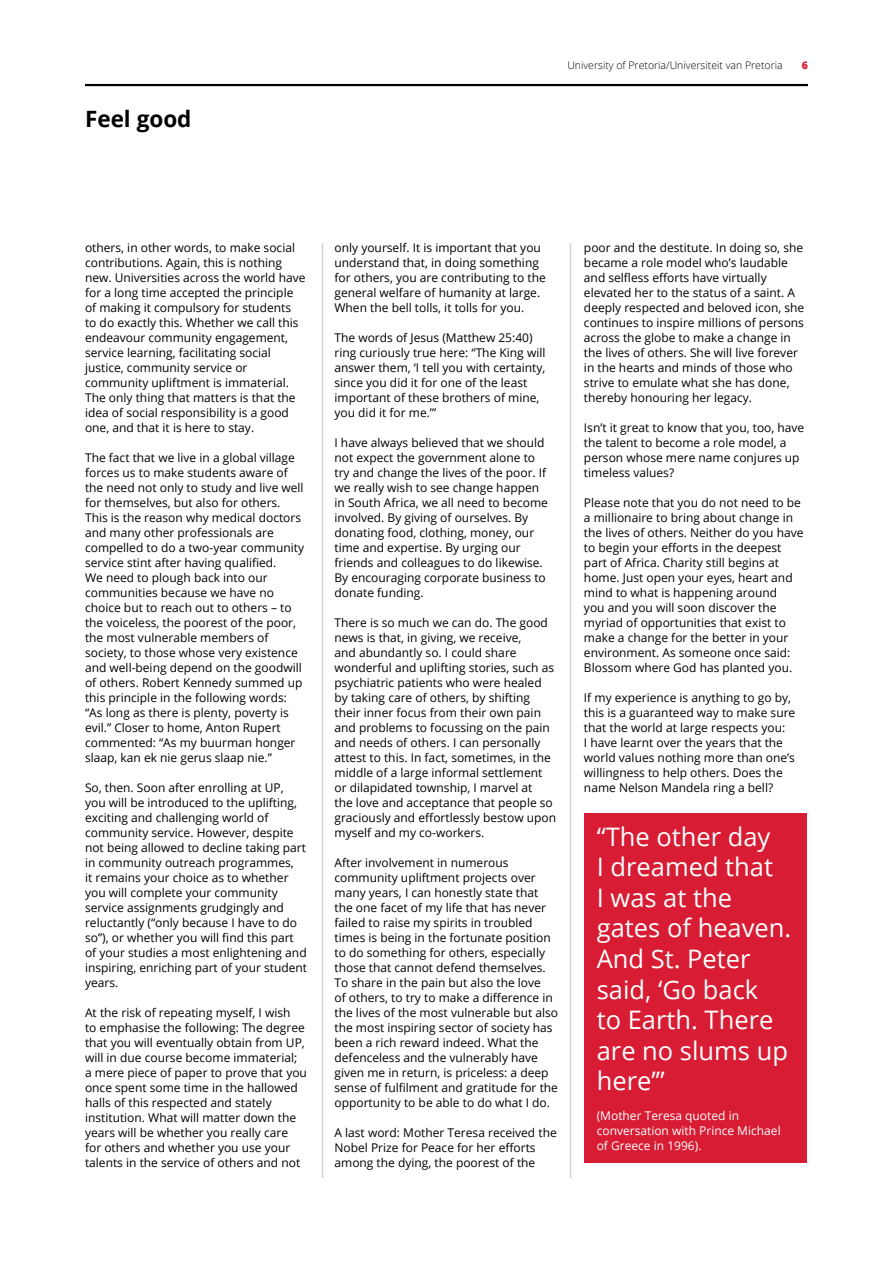
<style>
.page{position:relative;width:893px;height:1263px;background:#fff}
.page>*{position:absolute;margin:0;border:0;box-sizing:border-box;transform-origin:0 0}
.t1{font:25.5px/30.6px "Open Sans";color:#fff}
.t2{font:700 22.5px "Open Sans";color:#000}
.t3{font:12px/15px "Open Sans";color:#000}
.t4{font:12px/15px "Open Sans";color:#fff}
.t5{font:300 10.5px "Open Sans";color:#000}
.t6{font:800 10.5px "Open Sans";color:#d71c33}
</style>
<div class="page">
<div style="left:584px;top:813px;width:222px;height:350px;background:#d71c33"></div>
<hr style="left:322px;top:243px;width:1px;height:935px;background:#d1d3d4">
<hr style="left:570px;top:243px;width:1px;height:935px;background:#d1d3d4">
<hr style="left:85px;top:84px;width:723px;height:2px;background:#000">
<h2 class="t2" style="left:85px;top:103px;width:108px">Feel good</h2>
<p class="t5" style="left:567px;top:58px;width:217px">University of Pretoria/Universiteit van Pretoria</p>
<p class="t6" style="left:802px;top:57px;width:8px">6</p>
<p class="t3" style="left:85px;top:240px;width:222px">others, in other words, to make social contributions. Again, this is nothing new. Universities across the world have for a long time accepted the principle of making it compulsory for students to do exactly this. Whether we call this endeavour community engagement, service learning, facilitating social justice, community service or community upliftment is immaterial.<br>The only thing that matters is that the idea of social responsibility is a good one, and that it is here to stay.</p>
<p class="t3" style="left:85px;top:450px;width:221px">The fact that we live in a global village forces us to make students aware of the need not only to study and live well for themselves, but also for others.<br>This is the reason why medical doctors and many other professionals are compelled to do a two-year community service stint after having qualified.<br>We need to plough back into our communities because we have no choice but to reach out to others – to the voiceless, the poorest of the poor, the most vulnerable members of society, to those whose very existence and well-being depend on the goodwill of others. Robert Kennedy summed up this principle in the following words: “As long as there is plenty, poverty is evil.” Closer to home, Anton Rupert commented: “As my buurman honger slaap, kan ek nie gerus slaap nie.”</p>
<p class="t3" style="left:85px;top:780px;width:224px">So, then. Soon after enrolling at UP, you will be introduced to the uplifting, exciting and challenging world of community service. However, despite not being allowed to decline taking part in community outreach programmes,<br>it remains your choice as to whether you will complete your community service assignments grudgingly and reluctantly (“only because I have to do so”), or whether you will find this part of your studies a most enlightening and inspiring, enriching part of your student years.</p>
<p class="t3" style="left:85px;top:1005px;width:223px">At the risk of repeating myself, I wish<br>to emphasise the following: The degree that you will eventually obtain from UP, will in due course become immaterial; a mere piece of paper to prove that you once spent some time in the hallowed halls of this respected and stately institution. What will matter down the years will be whether you really care for others and whether you use your talents in the service of others and not</p>
<p class="t3" style="left:334px;top:240px;width:213px">only yourself. It is important that you understand that, in doing something for others, you are contributing to the general welfare of humanity at large.<br>When the bell tolls, it tolls for you.</p>
<p class="t3" style="left:334px;top:330px;width:212px">The words of Jesus (Matthew 25:40) ring curiously true here: “The King will answer them, ‘I tell you with certainty, since you did it for one of the least important of these brothers of mine, you did it for me.’”</p>
<p class="t3" style="left:334px;top:435px;width:215px">I have always believed that we should not expect the government alone to try and change the lives of the poor. If we really wish to see change happen in South Africa, we all need to become involved. By giving of ourselves. By donating food, clothing, money, our time and expertise. By urging our friends and colleagues to do likewise.<br>By encouraging corporate business to donate funding.</p>
<p class="t3" style="left:334px;top:615px;width:223px">There is so much we can do. The good news is that, in giving, we receive,<br>and abundantly so. I could share wonderful and uplifting stories, such as psychiatric patients who were healed by taking care of others, by shifting their inner focus from their own pain and problems to focussing on the pain and needs of others. I can personally attest to this. In fact, sometimes, in the middle of a large informal settlement or dilapidated township, I marvel at<br>the love and acceptance that people so graciously and effortlessly bestow upon myself and my co-workers.</p>
<p class="t3" style="left:334px;top:855px;width:225px">After involvement in numerous community upliftment projects over many years, I can honestly state that the one facet of my life that has never failed to raise my spirits in troubled times is being in the fortunate position to do something for others, especially those that cannot defend themselves.<br>To share in the pain but also the love<br>of others, to try to make a difference in the lives of the most vulnerable but also the most inspiring sector of society has been a rich reward indeed. What the defenceless and the vulnerably have given me in return, is priceless: a deep sense of fulfilment and gratitude for the opportunity to be able to do what I do.</p>
<p class="t3" style="left:334px;top:1125px;width:224px">A last word: Mother Teresa received the<br>Nobel Prize for Peace for her efforts among the dying, the poorest of the</p>
<p class="t3" style="left:584px;top:240px;width:222px">poor and the destitute. In doing so, she became a role model who’s laudable and selfless efforts have virtually elevated her to the status of a saint. A deeply respected and beloved icon, she continues to inspire millions of persons across the globe to make a change in the lives of others. She will live forever in the hearts and minds of those who strive to emulate what she has done, thereby honouring her legacy.</p>
<p class="t3" style="left:584px;top:420px;width:222px">Isn’t it great to know that you, too, have the talent to become a role model, a person whose mere name conjures up timeless values?</p>
<p class="t3" style="left:584px;top:495px;width:221px">Please note that you do not need to be a millionaire to bring about change in the lives of others. Neither do you have to begin your efforts in the deepest part of Africa. Charity still begins at home. Just open your eyes, heart and mind to what is happening around<br>you and you will soon discover the myriad of opportunities that exist to make a change for the better in your environment. As someone once said:<br>Blossom where God has planted you.</p>
<p class="t3" style="left:584px;top:690px;width:213px">If my experience is anything to go by, this is a guaranteed way to make sure that the world at large respects you:<br>I have learnt over the years that the world values nothing more than one’s willingness to help others. Does the name Nelson Mandela ring a bell?</p>
<h1 class="t1" style="left:597px;top:820px;width:196px">“The other day<br>I dreamed that<br>I was at the gates of heaven.<br>And St. Peter said, ‘Go back<br>to Earth. There are no slums up here’”</h1>
<p class="t4" style="left:597px;top:1108px;width:185px">(Mother Teresa quoted in conversation with Prince Michael of Greece in 1996).</p>
</div>
